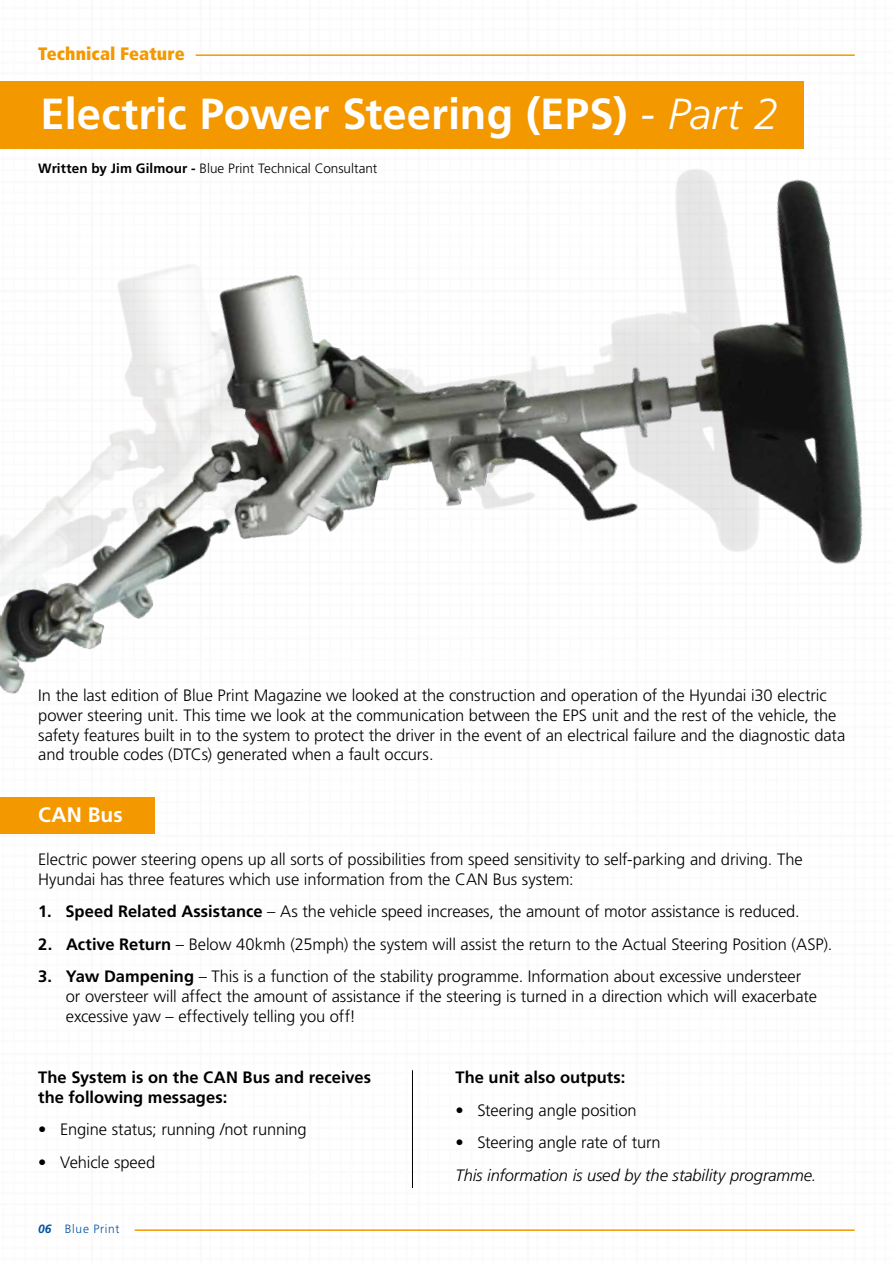
<style>
.page{position:relative;width:893px;height:1263px;background:#fff}
.page>*{position:absolute;margin:0;border:0;box-sizing:border-box;transform-origin:0 0}
.t1{font:700 43.5px "Frutiger";color:#fff}
.t2{font:700 21px "Frutiger";letter-spacing:.005em;color:#fff}
.t3{font:900 condensed 18px "Frutiger";letter-spacing:.005em;color:#f49800}
.t4{font:300 16.5px/19.8px "Frutiger";letter-spacing:-.005em;color:#000}
.t5{font:700 16.5px/19.8px "Frutiger";color:#000}
.t6{font:italic 300 16.5px "Frutiger";letter-spacing:-.005em;color:#000}
.t7{font:300 13.5px "Frutiger";color:#000}
.t8{font:300 12px "Frutiger";letter-spacing:.06em;color:#0053a1}
.s1{font-weight:300;font-style:italic}
.s2{font-weight:700}
.s3{font-weight:700;font-style:italic}
</style>
<div class="page">
<div style="left:0;top:81px;width:804px;height:67px;background:#f49800"></div>
<hr style="left:196px;top:54px;width:659px;height:2px;background:#f49800">
<hr style="left:135px;top:1229px;width:720px;height:2px;background:#f49800">
<hr style="left:412px;top:1070px;width:1px;height:118px;background:#000">
<img style="left:0;top:169px;width:863px;height:665px">
<p class="t3" style="left:38px;top:43px;width:148px">Technical Feature</p>
<h1 class="t1" style="left:41px;top:88px;width:739px">Electric Power Steering (EPS) <span class="s1">- Part 2</span></h1>
<p class="t7" style="left:38px;top:161px;width:341px"><span class="s2">Written by Jim Gilmour -</span> Blue Print Technical Consultant</p>
<p class="t4" style="left:38px;top:685px;width:808px">In the last edition of Blue Print Magazine we looked at the construction and operation of the Hyundai i30 electric power steering unit. This time we look at the communication between the EPS unit and the rest of the vehicle, the safety features built in to the system to protect the driver in the event of an electrical failure and the diagnostic data and trouble codes (DTCs) generated when a fault occurs.</p>
<p class="t2" style="left:38px;top:803px;width:86px">CAN Bus</p>
<p class="t4" style="left:38px;top:849px;width:766px">Electric power steering opens up all sorts of possibilities from speed sensitivity to self-parking and driving. The<br>Hyundai has three features which use information from the CAN Bus system:</p>
<p class="t4" style="left:38px;top:901px;width:763px"><span class="s2">1. Speed Related Assistance</span> – As the vehicle speed increases, the amount of motor assistance is reduced.</p>
<p class="t4" style="left:38px;top:934px;width:795px"><span class="s2">2. Active Return</span> – Below 40kmh (25mph) the system will assist the return to the Actual Steering Position (ASP).</p>
<p class="t4" style="left:66px;top:967px;width:753px;text-indent:-28px"><span class="s2">3. Yaw Dampening</span> – This is a function of the stability programme. Information about excessive understeer or oversteer will affect the amount of assistance if the steering is turned in a direction which will exacerbate excessive yaw – effectively telling you off!</p>
<p class="t5" style="left:38px;top:1067px;width:334px">The System is on the CAN Bus and receives the following messages:</p>
<p class="t4" style="left:38px;top:1120px;width:270px">• Engine status; running /not running</p>
<p class="t4" style="left:38px;top:1152px;width:119px">• Vehicle speed</p>
<p class="t8" style="left:38px;top:1222px;width:83px"><span class="s3">06</span> Blue Print</p>
<p class="t5" style="left:455px;top:1067px;width:171px">The unit also outputs:</p>
<p class="t4" style="left:455px;top:1100px;width:183px">• Steering angle position</p>
<p class="t4" style="left:455px;top:1132px;width:207px">• Steering angle rate of turn</p>
<p class="t6" style="left:455px;top:1166px;width:362px">This information is used by the stability programme.</p>
</div>
